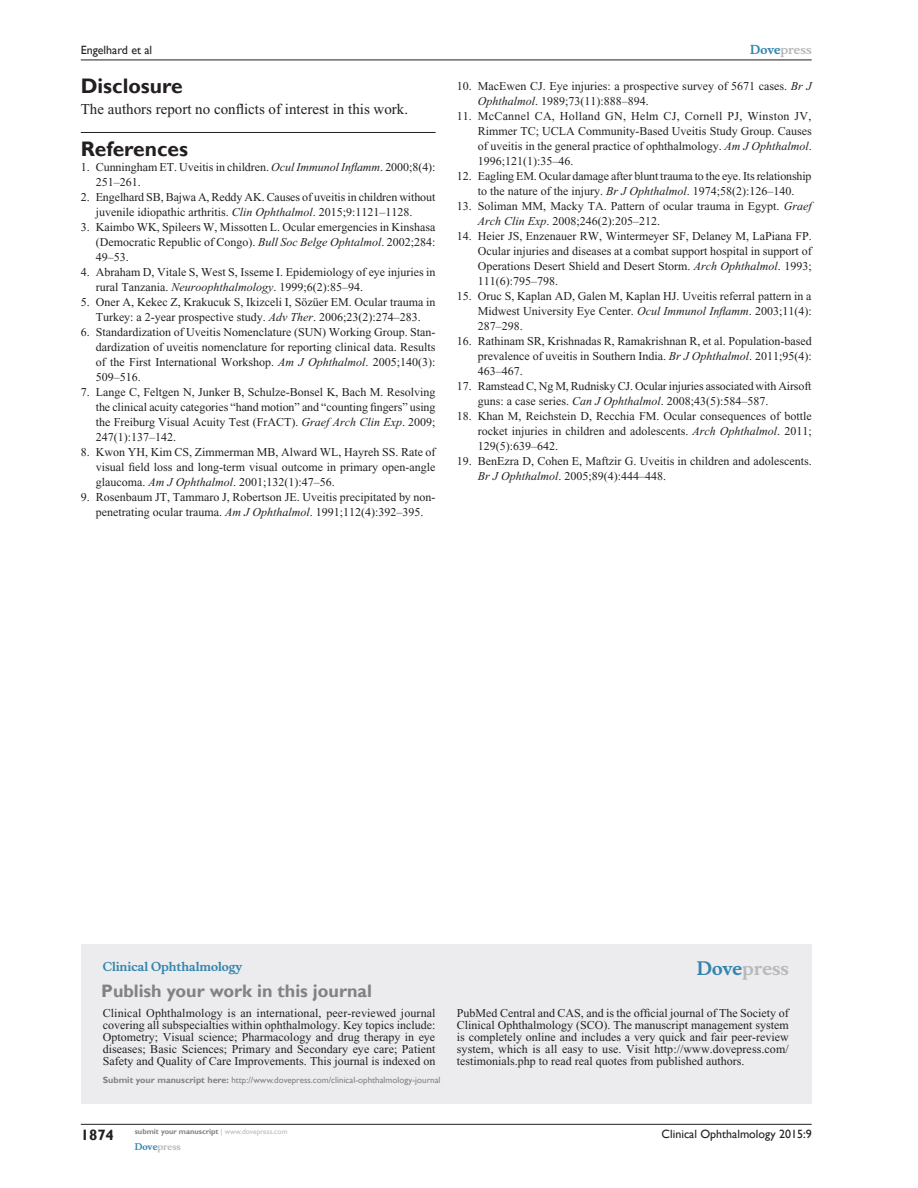
<style>
.page{position:relative;width:918px;height:1188px;background:#fff}
.page>*{position:absolute;margin:0;border:0;box-sizing:border-box;transform-origin:0 0}
.RefH{font:700 21px "Gill Sans";color:#231f20}
.PromBx-H1{font:700 18px "Gill Sans";color:#808285}
.PromBx-Brand{font:700 18px "Musee";color:#b8b9bc}
.TxF{font:15px "Times New Roman";color:#231f20}
.t1{font:700 15px "Gill Sans";color:#231f20}
.RefNL2{font:12px/15px "Times New Roman";color:#231f20;text-align:justify}
.RefNL1{font:12px/15px "Times New Roman";color:#231f20;text-align:justify}
.PromBx-Tx{font:12px/12px "Times New Roman";color:#231f20;text-align:justify}
.t2{font:12px "Gill Sans";color:#231f20}
.PromBx-JrnlName{font:700 12px "Musee";color:#3485ae}
.t3{font:700 12px "Musee";color:#b8b9bc}
.PromBx-SubmitMssWebA{font:9px "Gill Sans";color:#808285}
.t4{font:700 9px "Musee";color:#b8b9bc}
.t5{font:700 7.5px "Gill Sans";color:#808285}
.s1{font-style:italic}
.s2{color:#3485ae}
.s3{font-weight:700}
.s4{font-weight:400;color:#b8b9bc}
</style>
<div class="page">
<div style="left:81px;top:944px;width:731px;height:159px;background:#ececee"></div>
<hr style="left:81px;top:1124px;width:731px;height:1px;background:#231f20">
<hr style="left:81px;top:60px;width:731px;height:1px;background:#231f20">
<hr style="left:81px;top:132px;width:355px;height:1px;background:#231f20">
<p class="t2" style="left:81px;top:43px;width:73px">Engelhard et al</p>
<h1 class="RefH" style="left:81px;top:73px;width:103px">Disclosure</h1>
<p class="TxF" style="left:81px;top:100px;width:329px">The authors report no conflicts of interest in this work.</p>
<p class="RefH" style="left:81px;top:136px;width:109px">References</p>
<p class="RefNL1" style="left:96px;top:159px;width:341px;text-indent:-15px">1. Cunningham ET. Uveitis in children. <span class="s1">Ocul Immunol Inflamm</span>. 2000;8(4):<br>251–261.</p>
<p class="RefNL1" style="left:96px;top:189px;width:341px;text-indent:-15px">2. Engelhard SB, Bajwa A, Reddy AK. Causes of uveitis in children without juvenile idiopathic arthritis. <span class="s1">Clin Ophthalmol</span>. 2015;9:1121–1128.</p>
<p class="RefNL1" style="left:96px;top:219px;width:341px;text-indent:-15px">3. Kaimbo WK, Spileers W, Missotten L. Ocular emergencies in Kinshasa (Democratic Republic of Congo). <span class="s1">Bull Soc Belge Ophtalmol</span>. 2002;284:<br>49–53.</p>
<p class="RefNL1" style="left:96px;top:264px;width:341px;text-indent:-15px">4. Abraham D, Vitale S, West S, Isseme I. Epidemiology of eye injuries in rural Tanzania. <span class="s1">Neuroophthalmology</span>. 1999;6(2):85–94.</p>
<p class="RefNL1" style="left:81px;top:294px;width:356px;text-align:center">5. Oner A, Kekec Z, Krakucuk S, Ikizceli I, Sözüer EM. Ocular trauma in<br>Turkey: a 2-year prospective study. <span class="s1">Adv Ther</span>. 2006;23(2):274–283.</p>
<p class="RefNL1" style="left:96px;top:324px;width:341px;text-indent:-15px">6. Standardization of Uveitis Nomenclature (SUN) Working Group. Stan&shy;dardization of uveitis nomenclature for reporting clinical data. Results of the First International Workshop. <span class="s1">Am J Ophthalmol</span>. 2005;140(3):<br>509–516.</p>
<p class="RefNL1" style="left:96px;top:384px;width:341px;text-indent:-15px">7. Lange C, Feltgen N, Junker B, Schulze-Bonsel K, Bach M. Resolving the clinical acuity categories “hand motion” and “counting fingers” using the Freiburg Visual Acuity Test (FrACT). <span class="s1">Graef Arch Clin Exp</span>. 2009; 247(1):137–142.</p>
<p class="RefNL1" style="left:96px;top:444px;width:341px;text-indent:-15px">8. Kwon YH, Kim CS, Zimmerman MB, Alward WL, Hayreh SS. Rate of visual field loss and long-term visual outcome in primary open-angle glaucoma. <span class="s1">Am J Ophthalmol</span>. 2001;132(1):47–56.</p>
<p class="RefNL1" style="left:81px;top:489px;width:356px;text-align:center">9. Rosenbaum JT, Tammaro J, Robertson JE. Uveitis precipitated by non&shy;penetrating ocular trauma. <span class="s1">Am J Ophthalmol</span>. 1991;112(4):392–395.</p>
<p class="t3" style="left:750px;top:43px;width:63px"><span class="s2">Dove</span>press</p>
<p class="RefNL2" style="left:478px;top:79px;width:335px;text-indent:-21px">10. MacEwen CJ. Eye injuries: a prospective survey of 5671 cases. <span class="s1">Br J<br>Ophthalmol</span>. 1989;73(11):888–894.</p>
<p class="RefNL2" style="left:478px;top:109px;width:335px;text-indent:-21px">11. McCannel CA, Holland GN, Helm CJ, Cornell PJ, Winston JV, Rimmer TC; UCLA Community-Based Uveitis Study Group. Causes of uveitis in the general practice of ophthalmology. <span class="s1">Am J Ophthalmol</span>.<br>1996;121(1):35–46.</p>
<p class="RefNL2" style="left:457px;top:169px;width:356px;text-align:center">12. Eagling EM. Ocular damage after blunt trauma to the eye. Its relationship to the nature of the injury. <span class="s1">Br J Ophthalmol</span>. 1974;58(2):126–140.</p>
<p class="RefNL2" style="left:478px;top:199px;width:335px;text-indent:-21px">13. Soliman MM, Macky TA. Pattern of ocular trauma in Egypt. <span class="s1">Graef<br>Arch Clin Exp</span>. 2008;246(2):205–212.</p>
<p class="RefNL2" style="left:478px;top:229px;width:335px;text-indent:-21px">14. Heier JS, Enzenauer RW, Wintermeyer SF, Delaney M, LaPiana FP.<br>Ocular injuries and diseases at a combat support hospital in support of Operations Desert Shield and Desert Storm. <span class="s1">Arch Ophthalmol</span>. 1993; 111(6):795–798.</p>
<p class="RefNL2" style="left:478px;top:289px;width:335px;text-indent:-21px">15. Oruc S, Kaplan AD, Galen M, Kaplan HJ. Uveitis referral pattern in a Midwest University Eye Center. <span class="s1">Ocul Immunol Inflamm</span>. 2003;11(4):<br>287–298.</p>
<p class="RefNL2" style="left:478px;top:334px;width:335px;text-indent:-21px">16. Rathinam SR, Krishnadas R, Ramakrishnan R, et al. Population-based prevalence of uveitis in Southern India. <span class="s1">Br J Ophthalmol</span>. 2011;95(4):<br>463–467.</p>
<p class="RefNL2" style="left:478px;top:379px;width:335px;text-indent:-21px">17. Ramstead C, Ng M, Rudnisky CJ. Ocular injuries associated with Airsoft guns: a case series. <span class="s1">Can J Ophthalmol</span>. 2008;43(5):584–587.</p>
<p class="RefNL2" style="left:478px;top:409px;width:335px;text-indent:-21px">18. Khan M, Reichstein D, Recchia FM. Ocular consequences of bottle rocket injuries in children and adolescents. <span class="s1">Arch Ophthalmol</span>. 2011; 129(5):639–642.</p>
<p class="RefNL2" style="left:478px;top:454px;width:335px;text-indent:-21px">19. BenEzra D, Cohen E, Maftzir G. Uveitis in children and adolescents.<br><span class="s1">Br J Ophthalmol</span>. 2005;89(4):444–448.</p>
<p class="PromBx-JrnlName" style="left:103px;top:959px;width:141px">Clinical Ophthalmology</p>
<p class="PromBx-H1" style="left:101px;top:980px;width:272px">Publish your work in this journal</p>
<p class="PromBx-Brand" style="left:697px;top:958px;width:94px"><span class="s2">Dove</span>press</p>
<p class="PromBx-Tx" style="left:103px;top:1007px;width:334px">Clinical Ophthalmology is an international, peer-reviewed journal covering all subspecialties within ophthalmology. Key topics include:<br>Optometry; Visual science; Pharmacology and drug therapy in eye diseases; Basic Sciences; Primary and Secondary eye care; Patient Safety and Quality of Care Improvements. This journal is indexed on</p>
<p class="PromBx-Tx" style="left:457px;top:1007px;width:333px">PubMed Central and CAS, and is the official journal of The Society of Clinical Ophthalmology (SCO). The manuscript management system is completely online and includes a very quick and fair peer-review system, which is all easy to use. Visit http://www.dovepress.com/ testimonials.php to read real quotes from published authors.</p>
<p class="PromBx-SubmitMssWebA" style="left:103px;top:1075px;width:339px"><span class="s3">Submit your manuscript here:</span> http://www.dovepress.com/clinical-ophthalmology-journal</p>
<p class="t1" style="left:81px;top:1126px;width:35px">1874</p>
<p class="t5" style="left:135px;top:1127px;width:154px">submit your manuscript <span class="s4">| www.dovepress.com</span></p>
<p class="t4" style="left:135px;top:1141px;width:48px"><span class="s2">Dove</span>press</p>
<p class="t2" style="left:662px;top:1127px;width:152px">Clinical Ophthalmology 2015:9</p>
</div>
